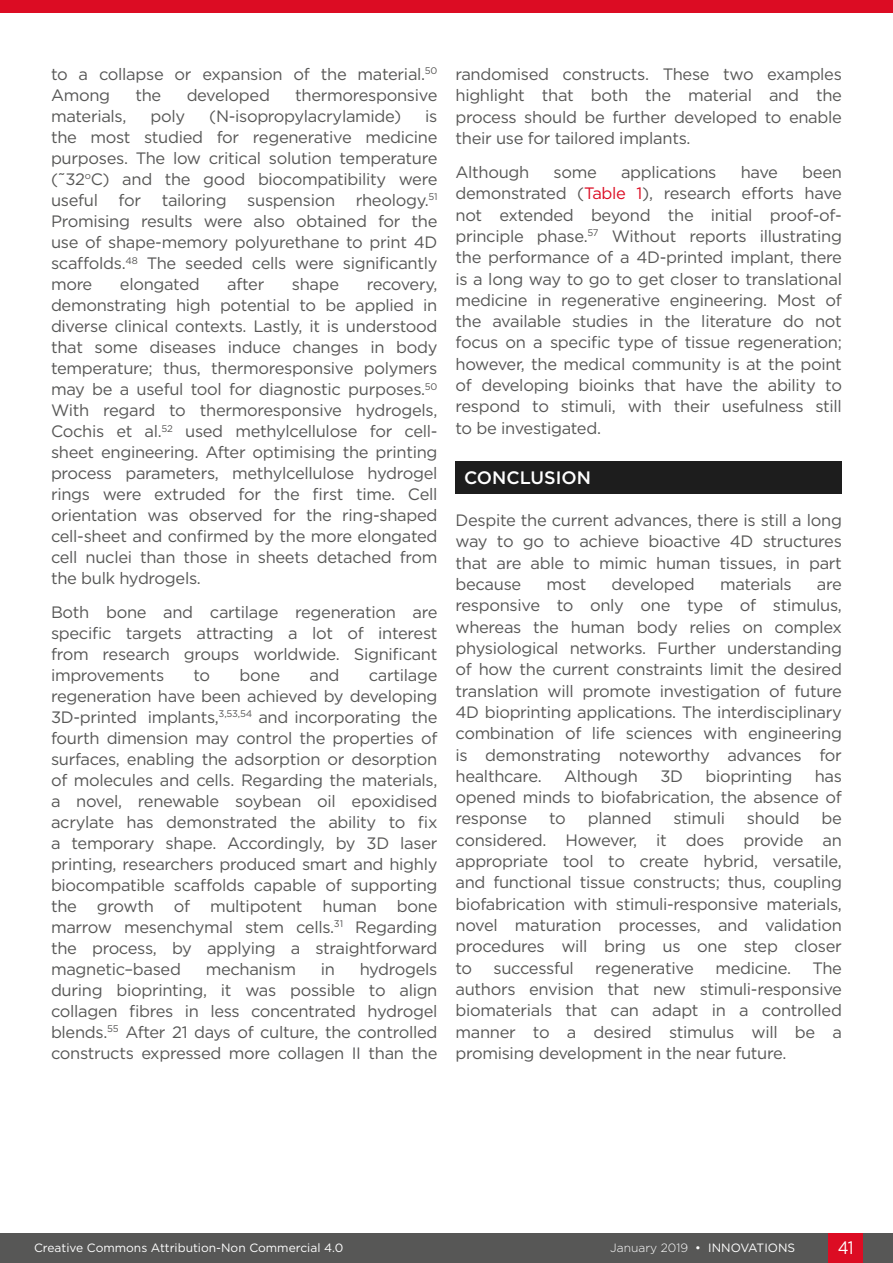
<style>
.page{position:relative;width:893px;height:1263px;background:#fff}
.page>*{position:absolute;margin:0;border:0;box-sizing:border-box;transform-origin:0 0}
.H1__Heading_1{font:500 18px "Gotham";color:#fff}
.t1{font:18px "Gotham";color:#fff;scale:.9 1}
.Body_Text{font:16.5px/21px "Gotham";letter-spacing:-.02em;color:#575756;text-align:justify}
.t2{font:12px "Gotham";color:#fff}
.s1{color:#dc0c23}
.s2{font-weight:300}
</style>
<div class="page">
<div style="left:0;top:1233px;width:893px;height:30px;background:#575756"></div>
<div style="left:829px;top:1233px;width:34px;height:30px;background:#dc0c23"></div>
<div style="left:0;top:0;width:893px;height:13px;background:#dc0c23"></div>
<div style="left:455px;top:461px;width:387px;height:32px;background:#1d1d1d"></div>
<p class="Body_Text" style="left:51px;top:63px;width:388px">to a collapse or expansion of the material.<sup>50<br></sup>Among</p>
<p class="Body_Text" style="left:135px;top:84px;width:27px">the</p>
<p class="Body_Text" style="left:187px;top:84px;width:85px">developed</p>
<p class="Body_Text" style="left:295px;top:84px;width:144px">thermoresponsive</p>
<p class="Body_Text" style="left:51px;top:105px;width:77px">materials,</p>
<p class="Body_Text" style="left:150px;top:105px;width:36px">poly</p>
<p class="Body_Text" style="left:209px;top:105px;width:194px">(N-isopropylacrylamide)</p>
<p class="Body_Text" style="left:51px;top:105px;width:388px;text-indent:374px">is the most studied for regenerative medicine purposes. The low critical solution temperature (~32<sup>o</sup>C) and the good biocompatibility were useful for tailoring suspension rheology.<sup>51<br></sup>Promising results were also obtained for the use of shape-memory polyurethane to print 4D scaffolds.<sup>48</sup> The seeded cells were significantly more</p>
<p class="Body_Text" style="left:120px;top:273px;width:81px">elongated</p>
<p class="Body_Text" style="left:227px;top:273px;width:39px">after</p>
<p class="Body_Text" style="left:292px;top:273px;width:49px">shape</p>
<p class="Body_Text" style="left:51px;top:273px;width:388px;text-indent:316px">recovery, demonstrating high potential to be applied in diverse clinical contexts. Lastly, it is understood that some diseases induce changes in body temperature; thus, thermoresponsive polymers may be a useful tool for diagnostic purposes.<sup>50<br></sup>With regard to thermoresponsive hydrogels, Cochis et al.<sup>52</sup> used methylcellulose for cell&shy;sheet engineering. After optimising the printing process parameters, methylcellulose hydrogel rings were extruded for the first time. Cell orientation was observed for the ring-shaped cell-sheet and confirmed by the more elongated cell nuclei than those in sheets detached from the bulk hydrogels.</p>
<p class="Body_Text" style="left:51px;top:601px;width:388px">Both bone and cartilage regeneration are specific targets attracting a lot of interest from research groups worldwide. Significant improvements</p>
<p class="Body_Text" style="left:51px;top:664px;width:388px;text-indent:318px">cartilage regeneration have been achieved by developing 3D-printed implants,<sup>3,53,54</sup> and incorporating the fourth dimension may control the properties of surfaces, enabling the adsorption or desorption of molecules and cells. Regarding the materials, a novel, renewable soybean oil epoxidised acrylate has demonstrated the ability to fix a temporary shape. Accordingly, by 3D laser printing, researchers produced smart and highly biocompatible scaffolds capable of supporting the growth of multipotent human bone marrow mesenchymal stem cells.<sup>31</sup> Regarding the process, by applying a straightforward magnetic–based</p>
<p class="Body_Text" style="left:194px;top:664px;width:18px">to</p>
<p class="Body_Text" style="left:240px;top:664px;width:42px">bone</p>
<p class="Body_Text" style="left:309px;top:664px;width:32px">and</p>
<p class="Body_Text" style="left:51px;top:958px;width:388px;text-indent:309px">hydrogels during bioprinting, it was possible to align collagen fibres in less concentrated hydrogel blends.<sup>55</sup> After 21 days of culture, the controlled constructs expressed more collagen II than the</p>
<p class="Body_Text" style="left:206px;top:958px;width:92px">mechanism</p>
<p class="Body_Text" style="left:321px;top:958px;width:16px">in</p>
<p class="Body_Text" style="left:455px;top:63px;width:388px">randomised constructs. These two examples highlight that both the material and the process should be further developed to enable their use for tailored implants.</p>
<p class="Body_Text" style="left:455px;top:161px;width:75px">Although</p>
<p class="Body_Text" style="left:553px;top:161px;width:45px">some</p>
<p class="Body_Text" style="left:621px;top:161px;width:97px">applications</p>
<p class="Body_Text" style="left:741px;top:161px;width:39px">have</p>
<p class="Body_Text" style="left:455px;top:161px;width:388px;text-indent:347px">been demonstrated (<span class="s1">Table 1</span>), research efforts have not extended beyond the initial proof-of&shy;principle phase.<sup>57</sup> Without reports illustrating the performance of a 4D-printed implant, there is a long way to go to get closer to translational medicine in regenerative engineering. Most of the available studies in the literature do not focus on a specific type of tissue regeneration; however, the medical community is at the point of developing bioinks that have the ability to respond to stimuli, with their usefulness still to be investigated.</p>
<p class="H1__Heading_1" style="left:464px;top:465px;width:128px">CONCLUSION</p>
<p class="Body_Text" style="left:455px;top:509px;width:388px">Despite the current advances, there is still a long way to go to achieve bioactive 4D structures that are able to mimic human tissues, in part because</p>
<p class="Body_Text" style="left:546px;top:573px;width:42px">most</p>
<p class="Body_Text" style="left:612px;top:573px;width:85px">developed</p>
<p class="Body_Text" style="left:720px;top:573px;width:73px">materials</p>
<p class="Body_Text" style="left:455px;top:573px;width:388px;text-indent:361px">are responsive to only one type of stimulus, whereas the human body relies on complex physiological networks. Further understanding of how the current constraints limit the desired translation will promote investigation of future 4D bioprinting applications. The interdisciplinary combination of life sciences with engineering is demonstrating noteworthy advances for healthcare.</p>
<p class="Body_Text" style="left:455px;top:765px;width:388px;text-indent:359px">has opened minds to biofabrication, the absence of response</p>
<p class="Body_Text" style="left:564px;top:765px;width:75px">Although</p>
<p class="Body_Text" style="left:660px;top:765px;width:24px">3D</p>
<p class="Body_Text" style="left:705px;top:765px;width:88px">bioprinting</p>
<p class="Body_Text" style="left:455px;top:808px;width:388px;text-indent:366px">be considered. However, it does provide an appropriate tool to create hybrid, versatile, and functional tissue constructs; thus, coupling biofabrication with stimuli-responsive materials, novel maturation processes, and validation procedures will bring us one step closer to</p>
<p class="Body_Text" style="left:549px;top:808px;width:18px">to</p>
<p class="Body_Text" style="left:588px;top:808px;width:65px">planned</p>
<p class="Body_Text" style="left:673px;top:808px;width:53px">stimuli</p>
<p class="Body_Text" style="left:747px;top:808px;width:54px">should</p>
<p class="Body_Text" style="left:494px;top:957px;width:82px">successful</p>
<p class="Body_Text" style="left:595px;top:957px;width:100px">regenerative</p>
<p class="Body_Text" style="left:715px;top:957px;width:77px">medicine.</p>
<p class="Body_Text" style="left:455px;top:957px;width:388px;text-indent:357px">The authors envision that new stimuli-responsive biomaterials that can adapt in a controlled manner to a desired stimulus will be a promising development in the near future.</p>
<p class="t2" style="left:34px;top:1240px;width:311px">Creative Commons Attribution-Non Commercial 4.0</p>
<p class="t2" style="left:610px;top:1240px;width:186px"><span class="s2">January 2019</span> • INNOVATIONS</p>
<p class="t1" style="left:838px;top:1236px;width:19px">41</p>
</div>
